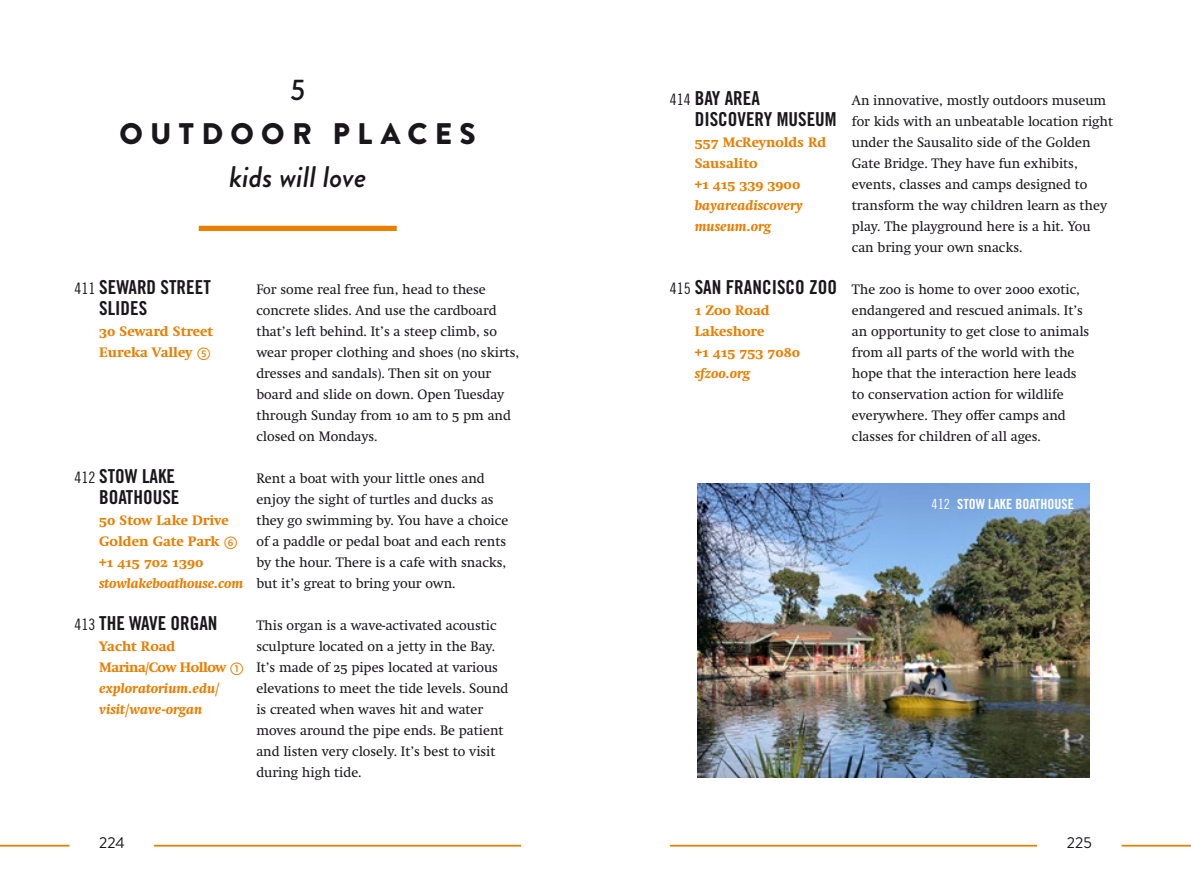
<style>
.page{position:relative;width:1191px;height:893px;background:#fff}
.page>*{position:absolute;margin:0;border:0;box-sizing:border-box;transform-origin:0 0}
.t1{font:italic 500 29.75px "Brandon Grotesque";color:#1a171c}
.t2{font:900 29.75px "Brandon Grotesque";letter-spacing:.245em;color:#1a171c}
.t3{font:19.25px/21px "Trade Gothic LT Pro Bd Cn 20";color:#1a171c}
.t4{font:15.75px "Brandon Grotesque";color:#1a171c}
.t5{font:14px/21px "Swift Neue LT Pro";color:#1a171c}
.t6{font:700 14px/21px "Swift Neue LT Pro";color:#ea7e01}
.t7{font:italic 700 14px/21px "Swift Neue LT Pro";color:#ea7e01}
.t8{font:14px "Trade Gothic LT Pro Bd Cn 20";color:#fff}
.s1{font-family:"Trade Gothic LT Pro Cn 18";font-size:15.75px}
.s2{font-family:"Fedra Sans Pro";font-weight:400;font-size:17.5px}
.s3{font-style:normal}
.s4{font-family:"Fedra Sans Pro";font-weight:400;font-style:normal;font-size:17.5px}
.s5{font-family:"Trade Gothic LT Pro Cn 18"}
</style>
<div class="page">
<hr style="left:154px;top:845px;width:367px;height:1px;background:#ea7e01">
<hr style="left:670px;top:845px;width:367px;height:1px;background:#ea7e01">
<hr style="left:0;top:845px;width:69px;height:1px;background:#ea7e01">
<hr style="left:1121px;top:845px;width:70px;height:1px;background:#ea7e01">
<div style="left:199px;top:226px;width:198px;height:5px;background:#ea7e01"></div>
<img style="left:697px;top:483px;width:392px;height:294px">
<h1 class="t1" style="left:290px;top:69px;width:16px">5</h1>
<h1 class="t2" style="left:119px;top:112px;width:358px">OUTDOOR PLACES</h1>
<h1 class="t1" style="left:229px;top:157px;width:139px">kids will love</h1>
<h2 class="t3" style="left:99px;top:276px;width:113px;text-indent:-25px"><span class="s1">411</span> SEWARD STREET<br>SLIDES</h2>
<p class="t6" style="left:99px;top:321px;width:115px">30 Seward Street<br>Eureka Valley <span class="s2">➄</span></p>
<h2 class="t3" style="left:74px;top:465px;width:106px;text-align:right"><span class="s1">412</span> STOW LAKE<br>BOATHOUSE</h2>
<p class="t6" style="left:99px;top:510px;width:141px">50 Stow Lake Drive<br>Golden Gate Park <span class="s2">➅ </span>+1 415 702 1390</p>
<p class="t7" style="left:99px;top:573px;width:146px">stowlakeboathouse.com</p>
<h2 class="t3" style="left:74px;top:612px;width:145px"><span class="s1">413</span> THE WAVE ORGAN</h2>
<p class="t7" style="left:99px;top:636px;width:146px"><span class="s3">Yacht Road<br>Marina/Cow Hollow</span> <span class="s4">➀ </span>exploratorium.edu/ visit/wave-organ</p>
<p class="t5" style="left:256px;top:279px;width:264px">For some real free fun, head to these concrete slides. And use the cardboard that’s left behind. It’s a steep climb, so wear proper clothing and shoes (no skirts, dresses and sandals). Then sit on your board and slide on down. Open Tuesday through Sunday from 10 am to 5 pm and closed on Mondays.</p>
<p class="t5" style="left:256px;top:468px;width:253px">Rent a boat with your little ones and enjoy the sight of turtles and ducks as they go swimming by. You have a choice of a paddle or pedal boat and each rents by the hour. There is a cafe with snacks, but it’s great to bring your own.</p>
<p class="t5" style="left:256px;top:615px;width:254px">This organ is a wave-activated acoustic sculpture located on a jetty in the Bay.<br>It’s made of 25 pipes located at various elevations to meet the tide levels. Sound is created when waves hit and water moves around the pipe ends. Be patient and listen very closely. It’s best to visit during high tide.</p>
<h2 class="t3" style="left:694px;top:87px;width:143px;text-indent:-25px"><span class="s1">414</span> BAY AREA<br>DISCOVERY MUSEUM</h2>
<p class="t6" style="left:694px;top:132px;width:133px">557 McReynolds Rd<br>Sausalito<br>+1 415 339 3900</p>
<p class="t7" style="left:694px;top:195px;width:110px">bayareadiscovery museum.org</p>
<h2 class="t3" style="left:670px;top:276px;width:168px"><span class="s1">415</span> SAN FRANCISCO ZOO</h2>
<p class="t6" style="left:694px;top:300px;width:107px">1 Zoo Road<br>Lakeshore<br>+1 415 753 7080</p>
<p class="t7" style="left:694px;top:363px;width:57px">sfzoo.org</p>
<p class="t5" style="left:852px;top:90px;width:263px">An innovative, mostly outdoors museum for kids with an unbeatable location right under the Sausalito side of the Golden Gate Bridge. They have fun exhibits, events, classes and camps designed to transform the way children learn as they play. The playground here is a hit. You can bring your own snacks.</p>
<p class="t5" style="left:852px;top:279px;width:239px">The zoo is home to over 2000 exotic, endangered and rescued animals. It’s an opportunity to get close to animals from all parts of the world with the hope that the interaction here leads to conservation action for wildlife everywhere. They offer camps and classes for children of all ages.</p>
<p class="t8" style="left:931px;top:496px;width:144px"><span class="s5">412</span> STOW LAKE BOATHOUSE</p>
<p class="t4" style="left:99px;top:832px;width:27px">224</p>
<p class="t4" style="left:1067px;top:832px;width:26px">225</p>
</div>
